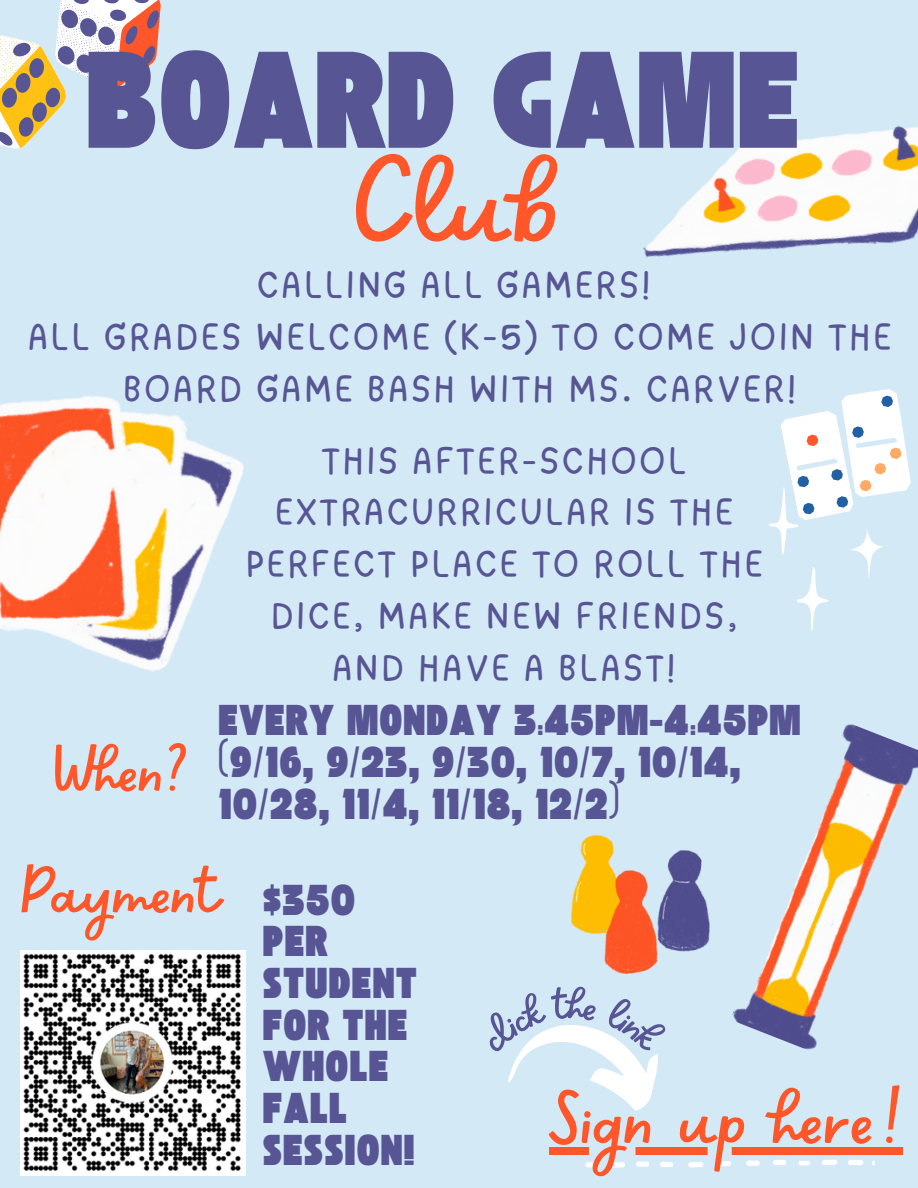
<style>
.page{position:relative;width:918px;height:1188px;background:#d3e9f6}
.page>*{position:absolute;margin:0;border:0;box-sizing:border-box;transform-origin:0 0}
.t1{font:134.25px "Sweet Apricot";color:#ff5729}
.t2{font:96.15px "TAN St Canard Display";letter-spacing:.035em;color:#585594}
.t3{font:85.2px "Sweet Apricot";color:#ff5729}
.t4{font:72.45px "Sweet Apricot";color:#ff5729}
.t5{font:37.5px/51.8px "lulu";letter-spacing:.065em;color:#585594;text-align:center}
.t6{font:30.15px/41.7px "TAN St Canard Display";letter-spacing:.065em;color:#585594}
</style>
<div class="page">
<img style="left:0;top:396px;width:244px;height:276px">
<img style="left:572px;top:836px;width:138px;height:137px">
<img style="left:732px;top:724px;width:186px;height:326px">
<img style="left:643px;top:126px;width:275px;height:131px">
<svg style="left:0;top:0;width:161px;height:149px"></svg>
<svg style="left:769px;top:389px;width:142px;height:242px"></svg>
<svg style="left:585px;top:1162px;width:15px;height:5px"></svg>
<svg style="left:610px;top:1162px;width:15px;height:6px"></svg>
<svg style="left:636px;top:1162px;width:13px;height:5px"></svg>
<svg style="left:660px;top:1162px;width:13px;height:5px"></svg>
<svg style="left:688px;top:1162px;width:15px;height:6px"></svg>
<svg style="left:717px;top:1161px;width:14px;height:6px"></svg>
<svg style="left:746px;top:1161px;width:14px;height:5px"></svg>
<svg style="left:773px;top:1160px;width:14px;height:5px"></svg>
<svg style="left:798px;top:1161px;width:12px;height:4px"></svg>
<svg style="left:822px;top:1159px;width:15px;height:6px"></svg>
<svg style="left:848px;top:1160px;width:15px;height:5px"></svg>
<svg style="left:872px;top:1161px;width:3px;height:4px"></svg>
<img style="left:21px;top:950px;width:225px;height:225px">
<div style="left:549px;top:1148px;width:353px;height:7px;background:#ff5729"></div>
<svg style="left:508px;top:1025px;width:167px;height:128px"></svg>
<p class="t2" style="left:87px;top:42px;width:713px">BOARD GAME</p>
<p class="t1" style="left:354px;top:117px;width:211px">Club</p>
<p class="t5" style="left:28px;top:254px;width:865px">CALLING ALL GAMERS!<br>ALL GRADES WELCOME (K-5) TO COME JOIN THE<br>BOARD GAME BASH WITH MS. CARVER!</p>
<p class="t4" style="left:53px;top:723px;width:136px">When?</p>
<h4 class="t5" style="left:245px;top:430px;width:519px">THIS AFTER-SCHOOL<br>EXTRACURRICULAR IS THE<br>PERFECT PLACE TO ROLL THE<br>DICE, MAKE NEW FRIENDS,<br>AND HAVE A BLAST!</h4>
<h6 class="t6" style="left:219px;top:703px;width:583px">EVERY MONDAY 3:45PM-4:45PM (9/16, 9/23, 9/30, 10/7, 10/14,<br>10/28, 11/4, 11/18, 12/2)</h6>
<p class="t4" style="left:21px;top:845px;width:201px">Payment</p>
<h4 class="t6" style="left:263px;top:883px;width:155px">$350<br>PER<br>STUDENT<br>FOR THE<br>WHOLE<br>FALL<br>SESSION!</h4>
<p class="t3" style="left:549px;top:1064px;width:355px">Sign up here!</p>
</div>
